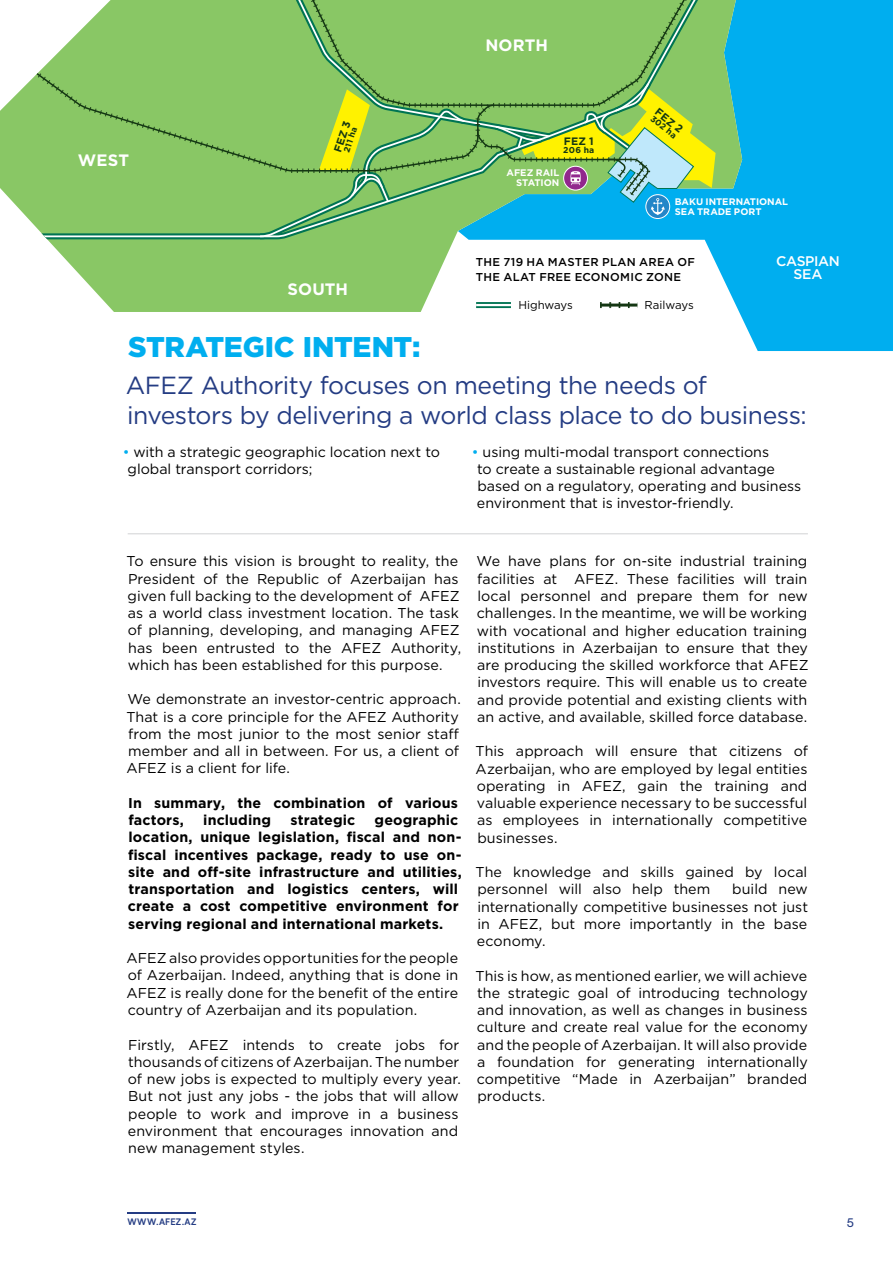
<style>
.page{position:relative;width:893px;height:1263px;background:#fff}
.page>*{position:absolute;margin:0;border:0;box-sizing:border-box;transform-origin:0 0}
.t1{font:900 28.5px "Gotham";letter-spacing:-.01em;color:#00aeef}
.t2{font:24.75px/29.7px "Gotham";letter-spacing:-.02em;color:#243c83}
.t3{font:700 16.5px "Gotham";letter-spacing:.005em;color:#fff}
.t4{font:14.25px/17.2px "Gotham";color:#000}
.t5{font:700 14.25px/17.2px "Gotham";letter-spacing:.01em;color:#000}
.t6{font:500 13.95px/13.2px "Gotham";letter-spacing:-.025em;color:#fff;text-align:center}
.t7{font:500 12px "Satoshi";color:#243c83}
.t8{font:500 11.4px/15.8px "Gotham";letter-spacing:.025em;color:#000}
.t9{font:11.4px "Gotham";letter-spacing:-.01em;color:#010101}
.t10{font:700 10.8px "Gotham";color:#143713}
.t11{font:700 9.45px/10.1px "Gotham";letter-spacing:-.005em;color:#fff}
.t12{font:700 9px "Satoshi";letter-spacing:.03em;color:#243c83}
.t13{font:700 8.55px "Gotham";color:#143713}
.s1{color:#00aeef}
</style>
<div class="page">
<div style="left:739px;top:0;width:154px;height:351px;background:#00aeef"></div>
<svg style="left:50px;top:176px;width:692px;height:136px;fill:#89c765"></svg>
<svg style="left:476px;top:302px;width:35px;height:6px"></svg>
<svg style="left:600px;top:302px;width:37px;height:6px"></svg>
<hr style="left:476px;top:304px;width:35px;height:2px;background:#fff">
<svg style="left:0;top:176px;width:245px;height:62px;background:#8fc973"></svg>
<svg style="left:0;top:0;width:742px;height:176px;background:#92cc7c"></svg>
<svg style="left:245px;top:0;width:471px;height:243px;background:#80c371"></svg>
<hr style="left:128px;top:533px;width:680px;height:1px;background:#d1d3d4">
<hr style="left:128px;top:1212px;width:68px;height:1px;background:#243c83">
<p class="t3" style="left:78px;top:149px;width:53px">WEST</p>
<p class="t10" style="left:330px;top:150px;width:34px;rotate:-71deg">FEZ 3</p>
<p class="t13" style="left:341px;top:150px;width:28px;rotate:-71deg">211 ha</p>
<p class="t3" style="left:288px;top:278px;width:62px">SOUTH</p>
<h1 class="t1" style="left:128px;top:327px;width:294px">STRATEGIC INTENT:</h1>
<p class="t3" style="left:485px;top:35px;width:64px">NORTH</p>
<p class="t10" style="left:564px;top:134px;width:32px">FEZ 1</p>
<p class="t13" style="left:563px;top:144px;width:33px">206 ha</p>
<p class="t11" style="left:507px;top:168px;width:54px;text-align:right">AFEZ RAIL<br>STATION</p>
<p class="t10" style="left:661px;top:105px;width:34px;rotate:38deg">FEZ 2</p>
<p class="t13" style="left:655px;top:113px;width:32px;rotate:38deg">302 ha</p>
<p class="t11" style="left:675px;top:196px;width:115px">BAKU INTERNATIONAL<br>SEA TRADE PORT</p>
<p class="t8" style="left:476px;top:253px;width:221px">THE 719 HA MASTER PLAN AREA OF<br>THE ALAT FREE ECONOMIC ZONE</p>
<p class="t9" style="left:518px;top:297px;width:56px">Highways</p>
<p class="t9" style="left:645px;top:297px;width:51px">Railways</p>
<p class="t6" style="left:776px;top:254px;width:65px">CASPIAN<br>SEA</p>
<h2 class="t2" style="left:126px;top:370px;width:682px">AFEZ Authority focuses on meeting the needs of investors by delivering a world class place to do business:</h2>
<p class="t4" style="left:128px;top:443px;width:314px;text-indent:-5px"><span class="s1">•</span> with a strategic geographic location next to global transport corridors;</p>
<p class="t4" style="left:477px;top:443px;width:326px;text-indent:-5px"><span class="s1">•</span> using multi-modal transport connections<br>to create a sustainable regional advantage based on a regulatory, operating and business environment that is investor-friendly.</p>
<p class="t4" style="left:126px;top:552px;width:336px">To ensure this vision is brought to reality, the President of the Republic of Azerbaijan has given full backing to the development of AFEZ as a world class investment location. The task of planning, developing, and managing AFEZ has been entrusted to the AFEZ Authority, which has been established for this purpose.</p>
<p class="t4" style="left:126px;top:690px;width:336px">We demonstrate an investor-centric approach.<br>That is a core principle for the AFEZ Authority from the most junior to the most senior staff member and all in between. For us, a client of AFEZ is a client for life.</p>
<p class="t5" style="left:128px;top:794px;width:331px">In summary, the combination of various factors,</p>
<p class="t5" style="left:128px;top:811px;width:335px;text-indent:247px">geographic location, unique legislation, fiscal and non&shy;fiscal incentives package, ready to use on&shy;site and off-site infrastructure and utilities, transportation and logistics centers, will create a cost competitive environment for serving regional and international markets.</p>
<p class="t4" style="left:127px;top:949px;width:333px;text-align:justify">AFEZ also provides opportunities for the people of Azerbaijan. Indeed, anything that is done in AFEZ is really done for the benefit of the entire country of Azerbaijan and its population.</p>
<p class="t4" style="left:128px;top:1035px;width:335px">Firstly, AFEZ intends to create jobs for thousands of citizens of Azerbaijan. The number of new jobs is expected to multiply every year.<br>But not just any jobs - the jobs that will allow people to work and improve in a business environment that encourages innovation and new management styles.</p>
<p class="t5" style="left:203px;top:811px;width:69px">including</p>
<p class="t5" style="left:290px;top:811px;width:66px">strategic</p>
<p class="t4" style="left:476px;top:552px;width:334px;text-align:justify">We have plans for on-site industrial training facilities at AFEZ. These facilities will train local personnel and prepare them for new challenges. In the meantime, we will be working with vocational and higher education training institutions in Azerbaijan to ensure that they are producing the skilled workforce that AFEZ investors require. This will enable us to create and provide potential and existing clients with an active, and available, skilled force database.</p>
<p class="t4" style="left:476px;top:742px;width:334px;text-align:justify">This approach will ensure that citizens of Azerbaijan, who are employed by legal entities operating in AFEZ, gain the training and valuable experience necessary to be successful as employees in internationally competitive businesses.</p>
<p class="t4" style="left:476px;top:863px;width:333px">The knowledge and skills gained by local personnel will also help them</p>
<p class="t4" style="left:477px;top:880px;width:333px;text-align:justify;text-indent:255px">build new internationally competitive businesses not just in AFEZ, but more importantly in the base economy.</p>
<p class="t4" style="left:476px;top:967px;width:334px;text-align:justify">This is how, as mentioned earlier, we will achieve the strategic goal of introducing technology and innovation, as well as changes in business culture and create real value for the economy and the people of Azerbaijan. It will also provide a foundation for generating internationally competitive “Made in Azerbaijan” branded products.</p>
<p class="t12" style="left:128px;top:1215px;width:70px">WWW.AFEZ.AZ</p>
<p class="t7" style="left:847px;top:1214px;width:9px">5</p>
</div>
